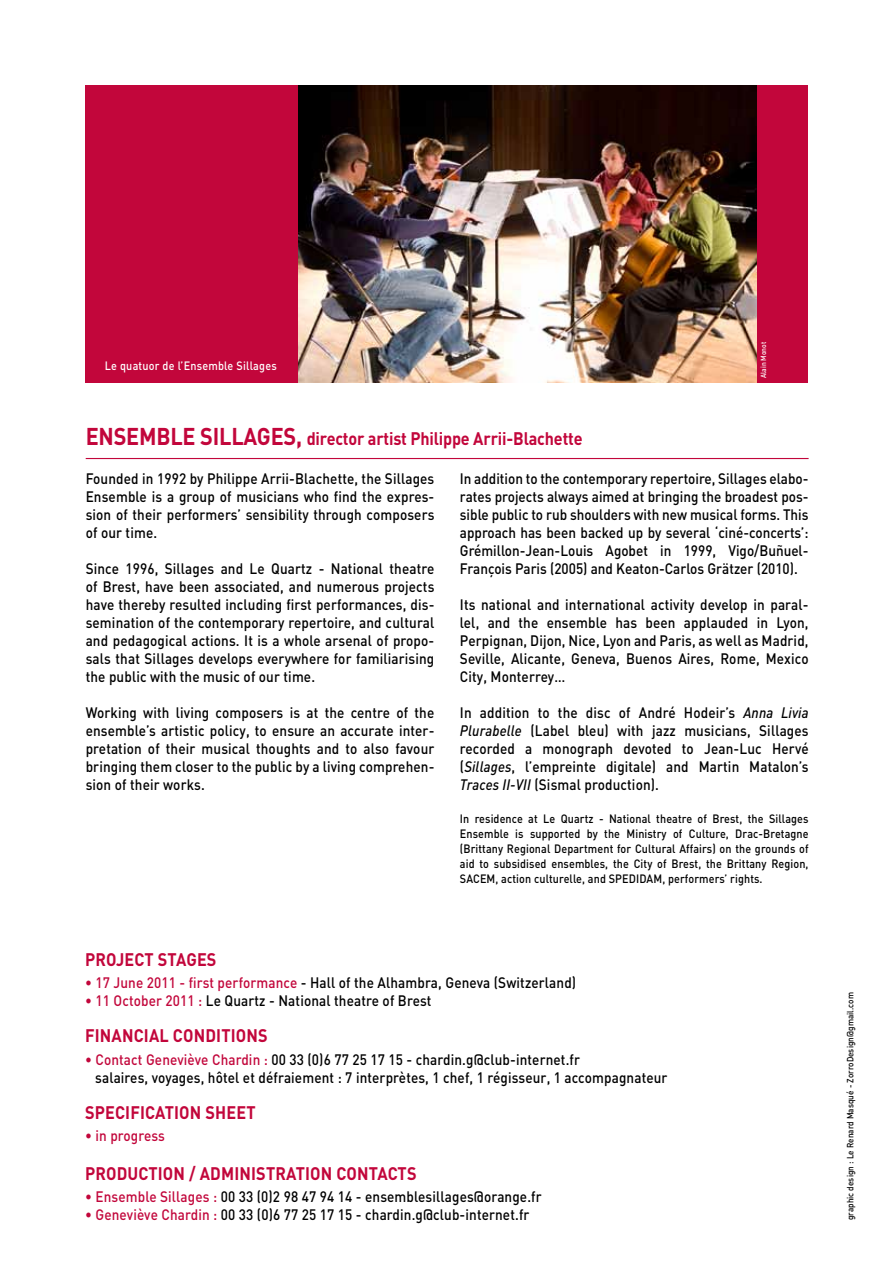
<style>
.page{position:relative;width:893px;height:1263px;background:#fff}
.page>*{position:absolute;margin:0;border:0;box-sizing:border-box;transform-origin:0 0}
.t1{font:700 18px "DIN";letter-spacing:-.01em;color:#c2063b;scale:.9 1}
.t2{font:500 15px/18px "DIN";letter-spacing:.01em;color:#000;text-align:justify;scale:.9 1}
.t3{font:500 15px "DIN";letter-spacing:.01em;color:#c2063b;scale:.9 1}
.t4{font:500 12px/15px "DIN";letter-spacing:.01em;color:#000;text-align:justify;scale:.9 1}
.t5{font:500 12px "DIN";letter-spacing:.02em;color:#fff;scale:.9 1}
.t6{font:500 9px "DIN";letter-spacing:.01em;color:#000;scale:.9 1}
.t7{font:500 7.5px "DIN";letter-spacing:.01em;color:#fff;scale:.9 1}
.s1{font-size:24px}
.s2{font-style:italic}
.s3{color:#c2063b}
</style>
<div class="page">
<hr style="left:86px;top:458px;width:723px;height:1px;background:#c2063b">
<div style="left:85px;top:85px;width:723px;height:298px;background:#c2063b"></div>
<img style="left:298px;top:85px;width:459px;height:298px">
<p class="t5" style="left:105px;top:358px;width:193px">Le quatuor de l’Ensemble Sillages</p>
<p class="t1" style="left:86px;top:427px;width:554px"><span class="s1">ENSEMBLE SILLAGES,</span> DIRECTOR ARTIST PHILIPPE ARRII-BLACHETTE</p>
<p class="t7" style="left:759px;top:378px;width:42px;rotate:-90deg">Alain Monot</p>
<p class="t2" style="left:86px;top:469px;width:389px">Founded in 1992 by Philippe Arrii-Blachette, the Sillages Ensemble is a group of musicians who find the expres&shy;sion of their performers’ sensibility through composers of our time.</p>
<p class="t2" style="left:86px;top:559px;width:389px">Since 1996, Sillages and Le Quartz - National theatre of Brest, have been associated, and numerous projects have thereby resulted including first performances, dis&shy;semination of the contemporary repertoire, and cultural and pedagogical actions. It is a whole arsenal of propo&shy;sals that Sillages develops everywhere for familiarising the public with the music of our time.</p>
<p class="t2" style="left:86px;top:703px;width:389px">Working with living composers is at the centre of the ensemble’s artistic policy, to ensure an accurate inter&shy;pretation of their musical thoughts and to also favour bringing them closer to the public by a living comprehen&shy;sion of their works.</p>
<p class="t2" style="left:460px;top:469px;width:389px">In addition to the contemporary repertoire, Sillages elabo&shy;rates projects always aimed at bringing the broadest pos&shy;sible public to rub shoulders with new musical forms. This approach has been backed up by several ‘ciné-concerts’:<br>Grémillon-Jean-Louis Agobet in 1999, Vigo/Buñuel-François Paris (2005) and Keaton-Carlos Grätzer (2010).</p>
<p class="t2" style="left:460px;top:595px;width:389px">Its national and international activity develop in paral&shy;lel, and the ensemble has been applauded in Lyon, Perpignan, Dijon, Nice, Lyon and Paris, as well as Madrid, Seville, Alicante, Geneva, Buenos Aires, Rome, Mexico City, Monterrey…</p>
<p class="t2" style="left:460px;top:703px;width:389px">In addition to the disc of André Hodeir’s <span class="s2">Anna Livia Plurabelle</span> (Label bleu) with jazz musicians, Sillages recorded a monograph devoted to Jean-Luc Hervé (<span class="s2">Sillages</span>, l’empreinte digitale) and Martin Matalon’s <span class="s2">Traces II-VII</span> (Sismal production).</p>
<p class="t4" style="left:460px;top:811px;width:389px">In residence at Le Quartz - National theatre of Brest, the Sillages Ensemble is supported by the Ministry of Culture, Drac-Bretagne (Brittany Regional Department for Cultural Affairs) on the grounds of aid to subsidised ensembles, the City of Brest, the Brittany Region, SACEM, action culturelle, and SPEDIDAM, performers’ rights.</p>
<p class="t1" style="left:85px;top:948px;width:93px">PROJECT STAGES</p>
<p class="t2" style="left:85px;top:973px;width:547px"><span class="s3">• 17 June 2011 - first performance</span> - Hall of the Alhambra, Geneva (Switzerland)</p>
<p class="t2" style="left:85px;top:991px;width:386px"><span class="s3">• 11 October 2011 :</span> Le Quartz - National theatre of Brest</p>
<p class="t1" style="left:85px;top:1024px;width:22px">FINAN</p>
<p class="t1" style="left:134px;top:1024px;width:137px">CIAL CONDITIONS</p>
<p class="t2" style="left:95px;top:1050px;width:637px;text-indent:-10px"><span class="s3">• Contact Geneviève Chardin :</span> 00 33 (0)6 77 25 17 15 - chardin.g@club-internet.fr<br>salaires, voyages, hôtel et défraiement : 7 interprètes, 1 chef, 1 régisseur, 1 accompagnateur</p>
<p class="t1" style="left:85px;top:1100px;width:169px">SPECIFICATION SHEET</p>
<p class="t3" style="left:85px;top:1126px;width:90px">• in progress</p>
<p class="t1" style="left:85px;top:1161px;width:162px">PRODUCTION / ADMINIST</p>
<p class="t1" style="left:275px;top:1161px;width:147px">RATI ON CONTACTS</p>
<p class="t2" style="left:85px;top:1187px;width:509px"><span class="s3">• Ensemble Sillages :</span> 00 33 (0)2 98 47 94 14 - ensemblesillages@orange.fr</p>
<p class="t2" style="left:85px;top:1205px;width:495px"><span class="s3">• Geneviève Chardin :</span> 00 33 (0)6 77 25 17 15 - chardin.g@club-internet.fr</p>
<p class="t6" style="left:845px;top:1220px;width:255px;rotate:-90deg">graphic design : Le Renard Masqué - ZorroDesign@gmail.com</p>
</div>
